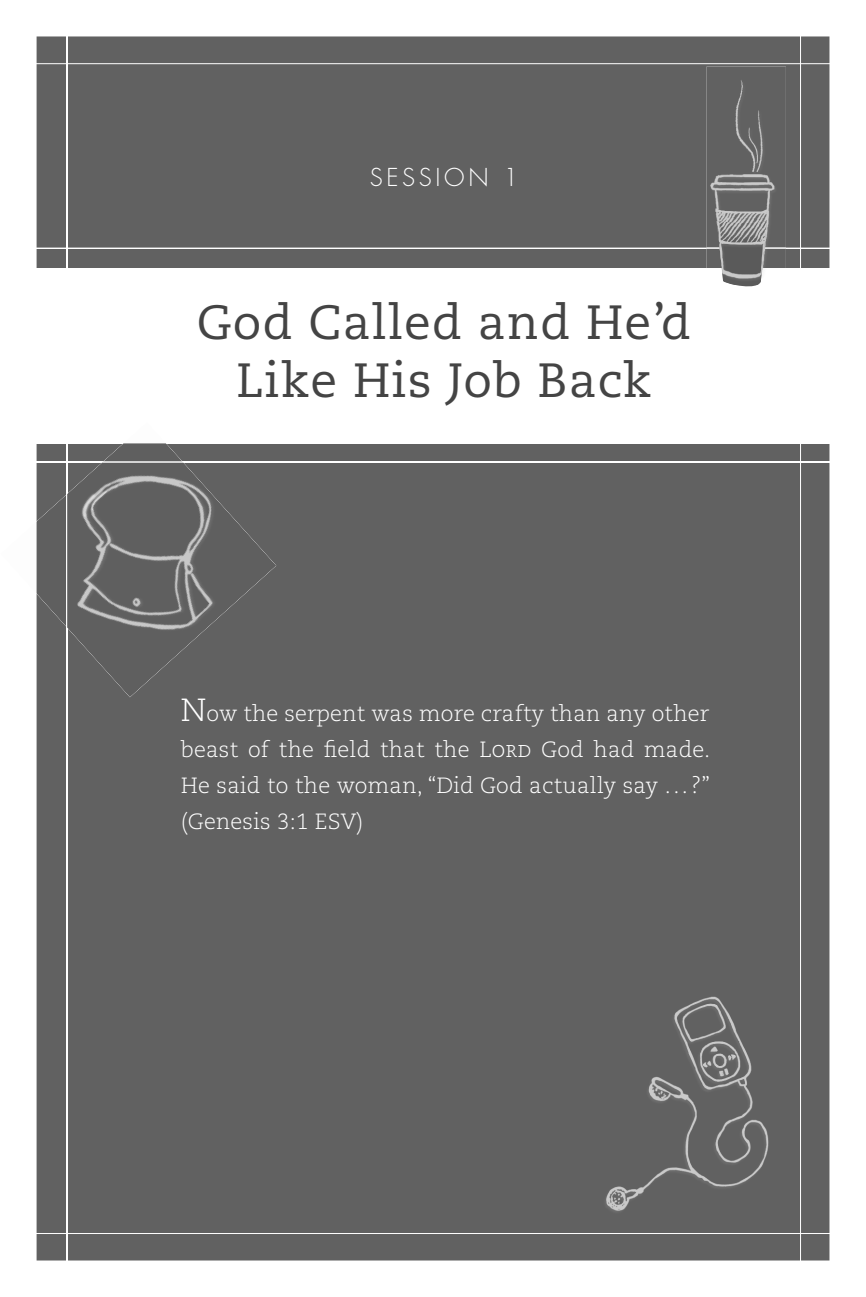
<style>
.page{position:relative;width:866px;height:1297px;background:#fff}
.page>*{position:absolute;margin:0;border:0;box-sizing:border-box;transform-origin:0 0}
.t1{font:48px/57.6px "Caecilia LT Std";letter-spacing:.025em;color:#444;text-align:center}
.t2{font:300 24px "Futura Std";letter-spacing:.15em;color:#fff}
.t3{font:300 22px/36px "Caecilia LT Std";letter-spacing:.01em;color:#fff;text-align:justify}
.s1{font-size:32px}
</style>
<div class="page">
<div style="left:37px;top:36px;width:792px;height:1224px;background:#616161"></div>
<hr style="left:66px;top:0;width:1px;height:1297px;background:#fff">
<hr style="left:799px;top:0;width:1px;height:1297px;background:#fff">
<hr style="left:1px;top:63px;width:864px;height:1px;background:#fff">
<hr style="left:1px;top:1233px;width:864px;height:1px;background:#fff">
<div style="left:1px;top:268px;width:864px;height:175px;background:#fff"></div>
<hr style="left:1px;top:248px;width:864px;height:1px;background:#fff">
<hr style="left:1px;top:461px;width:864px;height:1px;background:#fff">
<svg style="left:736px;top:285px;width:21px;height:2px"></svg>
<img style="left:706px;top:66px;width:79px;height:202px">
<img style="left:706px;top:248px;width:79px;height:1px">
<img style="left:716px;top:219px;width:51px;height:66px">
<img style="left:595px;top:981px;width:175px;height:232px">
<img style="left:36px;top:521px;width:1px;height:73px">
<img style="left:37px;top:443px;width:239px;height:254px">
<img style="left:66px;top:494px;width:1px;height:134px">
<img style="left:102px;top:461px;width:81px;height:1px">
<p class="t2" style="left:369px;top:166px;width:150px">SESSION 1</p>
<h1 class="t1" style="left:197px;top:298px;width:495px">God Called and He’d<br>Like His Job Back</h1>
<p class="t3" style="left:181px;top:697px;width:530px"><span class="s1">N</span>ow the serpent was more crafty than any other beast of the field that the Lord God had made.<br>He said to the woman, “Did God actually say . . . ?” (Genesis 3:1 ESV)</p>
</div>
